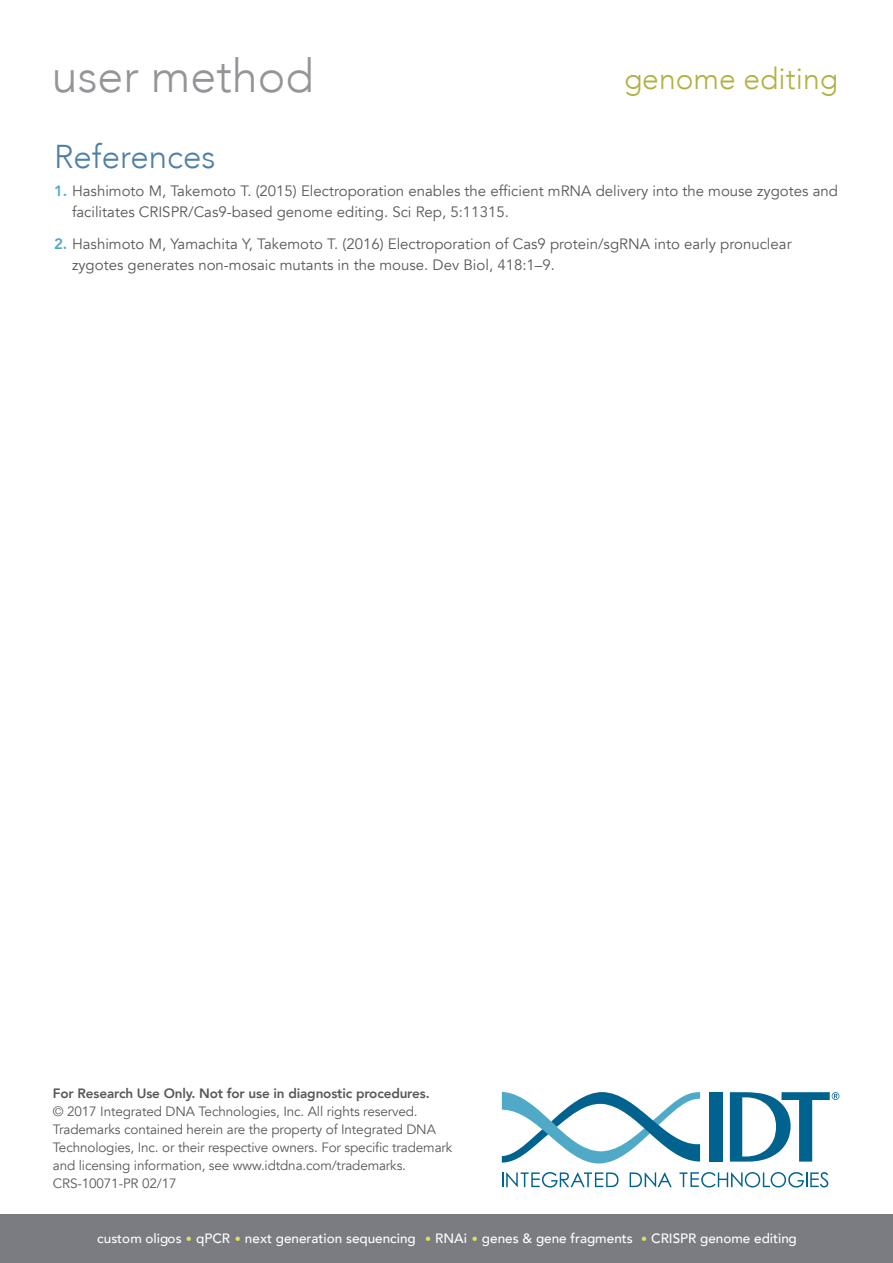
<style>
.page{position:relative;width:893px;height:1263px;background:#fff}
.page>*{position:absolute;margin:0;border:0;box-sizing:border-box;transform-origin:0 0}
.t1{font:300 46.5px "Avenir";color:#939598}
.t2{font:300 33px "Avenir";color:#4e7fa4}
.t3{font:300 30px "Avenir";color:#b0b143}
.t4{font:15px/21px "Avenir";color:#57585a}
.t5{font:13.5px/18px "Avenir";letter-spacing:-.01em;color:#57585a}
.t6{font:500 13.5px "Avenir";color:#fff}
.s1{font-weight:800;color:#50aac7}
.s2{font-weight:800}
.s3{font-size:13.2px}
.s4{font-size:12px;color:#dfe25b}
</style>
<div class="page">
<div style="left:0;top:1214px;width:893px;height:49px;background:#7a7c81"></div>
<svg style="left:630px;top:1172px;width:42px;height:15px"></svg>
<svg style="left:502px;top:1172px;width:116px;height:15px"></svg>
<svg style="left:679px;top:1172px;width:149px;height:15px"></svg>
<svg style="left:502px;top:1092px;width:198px;height:71px"></svg>
<div style="left:709px;top:1092px;width:13px;height:69px;background:#00628e"></div>
<svg style="left:730px;top:1092px;width:109px;height:69px"></svg>
<p class="t1" style="left:52px;top:48px;width:263px">user method</p>
<p class="t3" style="left:624px;top:61px;width:216px">genome editing</p>
<h1 class="t2" style="left:54px;top:137px;width:163px">References</h1>
<p class="t4" style="left:72px;top:180px;width:767px;text-indent:-18px"><span class="s1">1.</span> Hashimoto M, Takemoto T. (2015) Electroporation enables the efficient mRNA delivery into the mouse zygotes and facilitates CRISPR/Cas9-based genome editing. Sci Rep, 5:11315.</p>
<p class="t4" style="left:72px;top:233px;width:721px;text-indent:-18px"><span class="s1">2.</span> Hashimoto M, Yamachita Y, Takemoto T. (2016) Electroporation of Cas9 protein/sgRNA into early pronuclear zygotes generates non-mosaic mutants in the mouse. Dev Biol, 418:1–9.</p>
<p class="t5" style="left:53px;top:1084px;width:401px"><span class="s2">For Research Use Only. Not for use in diagnostic procedures.<br></span>© 2017 Integrated DNA Technologies, Inc. All rights reserved.<br>Trademarks contained herein are the property of Integrated DNA Technologies, Inc. or their respective owners. For specific trademark and licensing information, see www.idtdna.com/trademarks.<br>CRS-10071-PR 02/17</p>
<p class="t6" style="left:97px;top:1226px;width:701px"><span class="s3">custom oligo</span>s <span class="s4">•</span> qPCR <span class="s4">•</span> next generation sequencing <span class="s4">•</span> RNAi <span class="s4">•</span> genes &amp; gene fragments <span class="s4">•</span> CRISPR genome editing</p>
</div>
